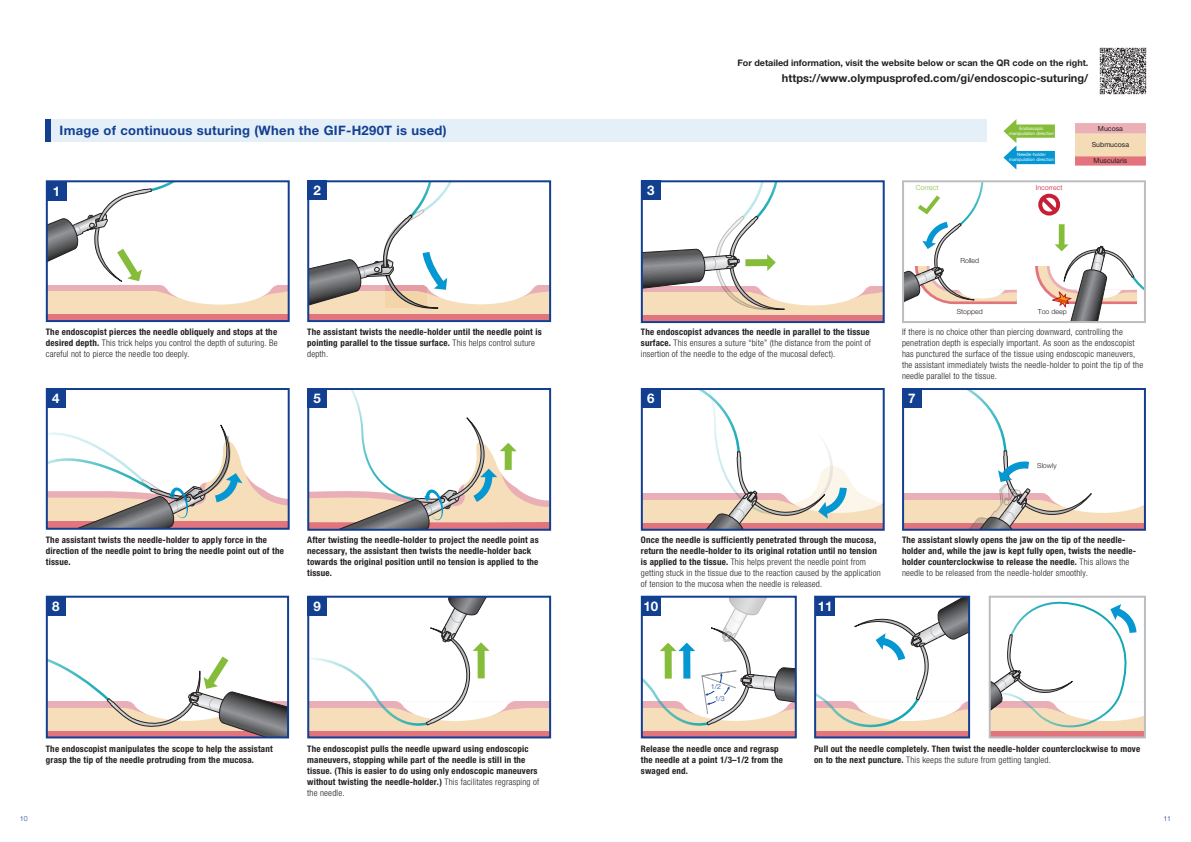
<style>
.page{position:relative;width:1191px;height:842px;background:#fff}
.page>*{position:absolute;margin:0;border:0;box-sizing:border-box;transform-origin:0 0}
.t1{font:700 13.3px "Helvetica Neue LT Std";color:#fff}
.t2{font:700 13px "Helvetica Neue LT Std";letter-spacing:.025em;color:#123f90}
.t3{font:700 11px "Helvetica Neue LT Std";letter-spacing:.005em;color:#231f20}
.t4{font:700 condensed 9px/11px "Helvetica Neue LT Std";letter-spacing:.02em;color:#231f20}
.t5{font:300 condensed 9px/11px "Helvetica Neue LT Std";letter-spacing:.02em;color:#231f20}
.t6{font:700 9px "Helvetica Neue LT Std";color:#231f20}
.t7{font:300 7px "Helvetica Neue LT Std";color:#231f20}
.t8{font:7px "Helvetica Neue LT Std";color:#231f20}
.t9{font:300 7px/11.2px "Helvetica Neue LT Std";color:#123f90;text-align:center}
.t10{font:300 7px "Helvetica Neue LT Std";color:#c71f35}
.t11{font:300 7px "Helvetica Neue LT Std";color:#85bd3b}
.t12{font:4.5px/5px "Helvetica Neue LT Std";color:#fff;text-align:center}
.s1{font-weight:700}
.s2{font-weight:300}
</style>
<div class="page">
<div style="left:45px;top:119px;width:941px;height:23px;background:#e4eff8"></div>
<div style="left:45px;top:119px;width:6px;height:23px;background:#123f90"></div>
<div style="left:1011px;top:125px;width:44px;height:13px;background:#85bd3b"></div>
<div style="left:1011px;top:151px;width:44px;height:13px;background:#0497d2"></div>
<svg style="left:1003px;top:119px;width:13px;height:50px"></svg>
<svg style="left:1075px;top:123px;width:71px;height:43px;background:#eebbab"></svg>
<svg style="left:991px;top:601px;width:152px;height:134px"></svg>
<div style="left:988px;top:596px;width:158px;height:142px;border:2px solid #bcbdc0"></div>
<div style="left:815px;top:730px;width:154px;height:7px;background:#e2747e"></div>
<svg style="left:817px;top:599px;width:150px;height:132px"></svg>
<div style="left:814px;top:596px;width:156px;height:142px;border:2px solid #123f90"></div>
<div style="left:815px;top:596px;width:20px;height:19px;background:#123f90"></div>
<div style="left:642px;top:730px;width:154px;height:7px;background:#e2747e"></div>
<svg style="left:644px;top:599px;width:150px;height:132px"></svg>
<div style="left:641px;top:596px;width:156px;height:142px;border:2px solid #123f90"></div>
<div style="left:641px;top:596px;width:19px;height:19px;background:#123f90"></div>
<svg style="left:49px;top:656px;width:237px;height:79px"></svg>
<div style="left:46px;top:596px;width:243px;height:142px;border:2px solid #123f90"></div>
<div style="left:46px;top:596px;width:20px;height:19px;background:#123f90"></div>
<div style="left:308px;top:730px;width:242px;height:7px;background:#e2747e"></div>
<svg style="left:310px;top:599px;width:238px;height:132px"></svg>
<div style="left:307px;top:596px;width:244px;height:142px;border:2px solid #123f90"></div>
<div style="left:307px;top:596px;width:20px;height:19px;background:#123f90"></div>
<svg style="left:310px;top:183px;width:238px;height:136px"></svg>
<div style="left:307px;top:180px;width:244px;height:142px;border:2px solid #123f90"></div>
<div style="left:307px;top:180px;width:20px;height:20px;background:#123f90"></div>
<div style="left:642px;top:315px;width:241px;height:6px;background:#e2747e"></div>
<div style="left:642px;top:293px;width:241px;height:22px;background:#f5deb9"></div>
<svg style="left:644px;top:183px;width:237px;height:127px"></svg>
<div style="left:641px;top:180px;width:243px;height:143px;border:2px solid #123f90"></div>
<div style="left:641px;top:180px;width:19px;height:20px;background:#123f90"></div>
<svg style="left:49px;top:183px;width:238px;height:136px"></svg>
<div style="left:46px;top:180px;width:244px;height:142px;border:2px solid #123f90"></div>
<div style="left:1058px;top:224px;width:6px;height:21px;background:#85bd3b"></div>
<svg style="left:1035px;top:244px;width:108px;height:76px"></svg>
<svg style="left:905px;top:183px;width:112px;height:122px"></svg>
<svg style="left:1038px;top:193px;width:23px;height:23px"></svg>
<div style="left:902px;top:180px;width:244px;height:143px;border:2px solid #bcbdc0"></div>
<svg style="left:310px;top:391px;width:238px;height:137px"></svg>
<div style="left:307px;top:388px;width:244px;height:143px;border:2px solid #123f90"></div>
<svg style="left:49px;top:425px;width:238px;height:102px"></svg>
<div style="left:46px;top:388px;width:244px;height:142px;border:2px solid #123f90"></div>
<div style="left:46px;top:388px;width:20px;height:20px;background:#123f90"></div>
<div style="left:307px;top:388px;width:20px;height:20px;background:#123f90"></div>
<svg style="left:644px;top:391px;width:237px;height:137px"></svg>
<div style="left:641px;top:388px;width:243px;height:143px;border:2px solid #123f90"></div>
<div style="left:641px;top:388px;width:19px;height:20px;background:#123f90"></div>
<svg style="left:905px;top:391px;width:238px;height:137px"></svg>
<div style="left:902px;top:388px;width:244px;height:143px;border:2px solid #123f90"></div>
<div style="left:902px;top:388px;width:20px;height:20px;background:#123f90"></div>
<img style="left:1099px;top:47px;width:48px;height:48px">
<p class="t6" style="left:737px;top:57px;width:352px">For detailed information, visit the website below or scan the QR code on the right.</p>
<p class="t3" style="left:782px;top:71px;width:308px">https://www.olympusprofed.com/gi/endoscopic-suturing/</p>
<h2 class="t2" style="left:60px;top:122px;width:388px">Image of continuous suturing (When the GIF-H290T is used)</h2>
<p class="t12" style="left:1009px;top:126px;width:46px">Endoscopic manipulation direction</p>
<h1 class="t1" style="left:53px;top:183px;width:9px">1</h1>
<h1 class="t1" style="left:313px;top:182px;width:9px">2</h1>
<h1 class="t1" style="left:647px;top:182px;width:9px">3</h1>
<p class="t11" style="left:916px;top:183px;width:24px">Correct</p>
<p class="t12" style="left:1009px;top:152px;width:46px">Needle-holder manipulation direction</p>
<p class="t10" style="left:1036px;top:183px;width:28px">Incorrect</p>
<p class="t7" style="left:960px;top:256px;width:20px">Rolled</p>
<p class="t7" style="left:956px;top:307px;width:28px">Stopped</p>
<p class="t7" style="left:1037px;top:307px;width:30px">Too deep</p>
<p class="t8" style="left:1098px;top:124px;width:27px">Mucosa</p>
<p class="t8" style="left:1093px;top:157px;width:35px">Muscularis</p>
<p class="t8" style="left:1091px;top:140px;width:39px">Submucosa</p>
<p class="t5" style="left:46px;top:326px;width:233px;text-align:justify"><span class="s1">The endoscopist pierces the needle obliquely and stops at the desired depth.</span> This trick helps you control the depth of suturing. Be careful not to pierce the needle too deeply.</p>
<p class="t4" style="left:307px;top:326px;width:236px">The assistant twists the needle-holder until the needle point is pointing parallel to the tissue surface. <span class="s2">This helps control suture depth.</span></p>
<p class="t5" style="left:641px;top:326px;width:232px"><span class="s1">The endoscopist advances the needle in parallel to the tissue surface.</span> This ensures a suture “bite” (the distance from the point of insertion of the needle to the edge of the mucosal defect).</p>
<p class="t5" style="left:902px;top:326px;width:243px">If there is no choice other than piercing downward, controlling the penetration depth is especially important. As soon as the endoscopist has punctured the surface of the tissue using endoscopic maneuvers, the assistant immediately twists the needle-holder to point the tip of the needle parallel to the tissue.</p>
<h1 class="t1" style="left:52px;top:390px;width:9px">4</h1>
<h1 class="t1" style="left:313px;top:390px;width:9px">5</h1>
<h1 class="t1" style="left:647px;top:390px;width:9px">6</h1>
<h1 class="t1" style="left:908px;top:390px;width:9px">7</h1>
<p class="t7" style="left:1037px;top:461px;width:21px">Slowly</p>
<p class="t4" style="left:46px;top:534px;width:239px">The assistant twists the needle-holder to apply force in the direction of the needle point to bring the needle point out of the tissue.</p>
<p class="t4" style="left:307px;top:534px;width:233px">After twisting the needle-holder to project the needle point as necessary, the assistant then twists the needle-holder back towards the original position until no tension is applied to the tissue.</p>
<p class="t5" style="left:641px;top:534px;width:241px"><span class="s1">Once the needle is sufficiently penetrated through the mucosa, return the needle-holder to its original rotation until no tension is applied to the tissue.</span> This helps prevent the needle point from getting stuck in the tissue due to the reaction caused by the application of tension to the mucosa when the needle is released.</p>
<p class="t4" style="left:902px;top:534px;width:235px">The assistant slowly opens the jaw on the tip of the needle&shy;holder and, while the jaw is kept fully open, twists the needle&shy;holder counterclockwise to release the needle. <span class="s2">This allows the needle to be released from the needle-holder smoothly.</span></p>
<h1 class="t1" style="left:52px;top:598px;width:9px">8</h1>
<h1 class="t1" style="left:313px;top:598px;width:9px">9</h1>
<h1 class="t1" style="left:643px;top:598px;width:16px">10</h1>
<h1 class="t1" style="left:818px;top:598px;width:16px">11</h1>
<p class="t9" style="left:711px;top:681px;width:16px">1/2<br>1/3</p>
<p class="t4" style="left:46px;top:743px;width:228px">The endoscopist manipulates the scope to help the assistant grasp the tip of the needle protruding from the mucosa.</p>
<p class="t4" style="left:307px;top:743px;width:234px">The endoscopist pulls the needle upward using endoscopic maneuvers, stopping while part of the needle is still in the tissue. (This is easier to do using only endoscopic maneuvers without twisting the needle-holder.) <span class="s2">This facilitates regrasping of the needle.</span></p>
<p class="t4" style="left:641px;top:743px;width:144px">Release the needle once and regrasp the needle at a point 1/3–1/2 from the swaged end.</p>
<p class="t4" style="left:814px;top:743px;width:327px">Pull out the needle completely. Then twist the needle-holder counterclockwise to move on to the next puncture. <span class="s2">This keeps the suture from getting tangled.</span></p>
<p class="t9" style="left:20px;top:813px;width:9px">10</p>
<p class="t9" style="left:1163px;top:813px;width:9px">11</p>
</div>
